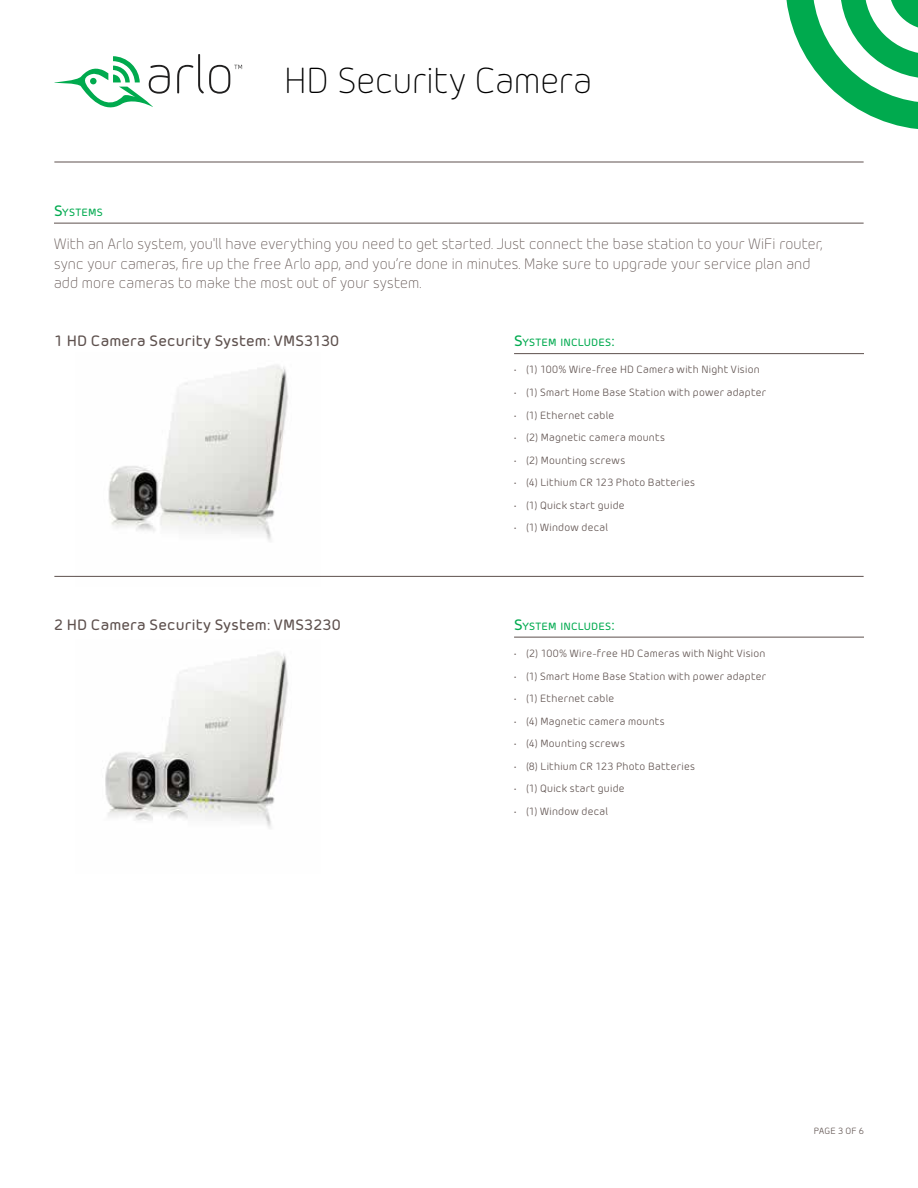
<style>
.page{position:relative;width:918px;height:1188px;background:#fff}
.page>*{position:absolute;margin:0;border:0;box-sizing:border-box;transform-origin:0 0}
.t1{font:300 36px "Morebi Rounded";letter-spacing:-.005em;color:#000}
.t2{font:300 15px/19.5px "Morebi Rounded";letter-spacing:.01em;color:#5e514e}
.t3{font:500 15px "Morebi Rounded";letter-spacing:.01em;color:#5e514e}
.t4{font:10.5px "Morebi Rounded";letter-spacing:.025em;color:#5e514e}
.t5{font:500 10.5px "Morebi Rounded";letter-spacing:.01em;color:#00aa4f}
.t6{font:9px "Morebi Rounded";letter-spacing:.025em;color:#5e514e}
.s1{font-size:15px}
</style>
<div class="page">
<svg style="left:786px;top:0;width:132px;height:129px"></svg>
<hr style="left:54px;top:162px;width:810px;height:1px;background:#5e514e">
<img style="left:76px;top:365px;width:244px;height:211px">
<img style="left:105px;top:652px;width:183px;height:176px">
<hr style="left:514px;top:353px;width:350px;height:1px;background:#5e514e">
<hr style="left:514px;top:637px;width:350px;height:1px;background:#5e514e">
<hr style="left:54px;top:223px;width:810px;height:1px;background:#5e514e">
<hr style="left:54px;top:576px;width:810px;height:1px;background:#5e514e">
<svg style="left:54px;top:54px;width:188px;height:54px"></svg>
<h1 class="t1" style="left:284px;top:57px;width:309px">HD Security Camera</h1>
<p class="t5" style="left:54px;top:205px;width:49px"><span class="s1">S</span>YSTEMS</p>
<p class="t2" style="left:54px;top:233px;width:770px">With an Arlo system, you'll have everything you need to get started. Just connect the base station to your WiFi router, sync your cameras, fire up the free Arlo app, and you’re done in minutes. Make sure to upgrade your service plan and add more cameras to make the most out of your system.</p>
<h2 class="t3" style="left:54px;top:330px;width:287px">1 HD Camera Security System: VMS3130</h2>
<h2 class="t3" style="left:54px;top:614px;width:288px">2 HD Camera Security System: VMS3230</h2>
<p class="t5" style="left:514px;top:335px;width:102px"><span class="s1">S</span>YSTEM INCLUDES<span class="s1">:</span></p>
<p class="t4" style="left:514px;top:363px;width:247px">• (1) 100% Wire-free HD Camera with Night Vision</p>
<p class="t4" style="left:514px;top:385px;width:254px">• (1) Smart Home Base Station with power adapter</p>
<p class="t4" style="left:514px;top:408px;width:102px">• (1) Ethernet cable</p>
<p class="t4" style="left:514px;top:430px;width:153px">• (2) Magnetic camera mounts</p>
<p class="t4" style="left:514px;top:453px;width:113px">• (2) Mounting screws</p>
<p class="t4" style="left:514px;top:475px;width:182px">• (4) Lithium CR 123 Photo Batteries</p>
<p class="t4" style="left:514px;top:498px;width:112px">• (1) Quick start guide</p>
<p class="t4" style="left:514px;top:520px;width:96px">• (1) Window decal</p>
<p class="t5" style="left:514px;top:619px;width:102px"><span class="s1">S</span>YSTEM INCLUDES<span class="s1">:</span></p>
<p class="t4" style="left:514px;top:646px;width:253px">• (2) 100% Wire-free HD Cameras with Night Vision</p>
<p class="t4" style="left:514px;top:669px;width:254px">• (1) Smart Home Base Station with power adapter</p>
<p class="t4" style="left:514px;top:691px;width:102px">• (1) Ethernet cable</p>
<p class="t4" style="left:514px;top:714px;width:152px">• (4) Magnetic camera mounts</p>
<p class="t4" style="left:514px;top:736px;width:112px">• (4) Mounting screws</p>
<p class="t4" style="left:514px;top:759px;width:183px">• (8) Lithium CR 123 Photo Batteries</p>
<p class="t4" style="left:514px;top:781px;width:112px">• (1) Quick start guide</p>
<p class="t4" style="left:514px;top:804px;width:96px">• (1) Window decal</p>
<p class="t6" style="left:814px;top:1125px;width:52px">PAGE 3 OF 6</p>
</div>
